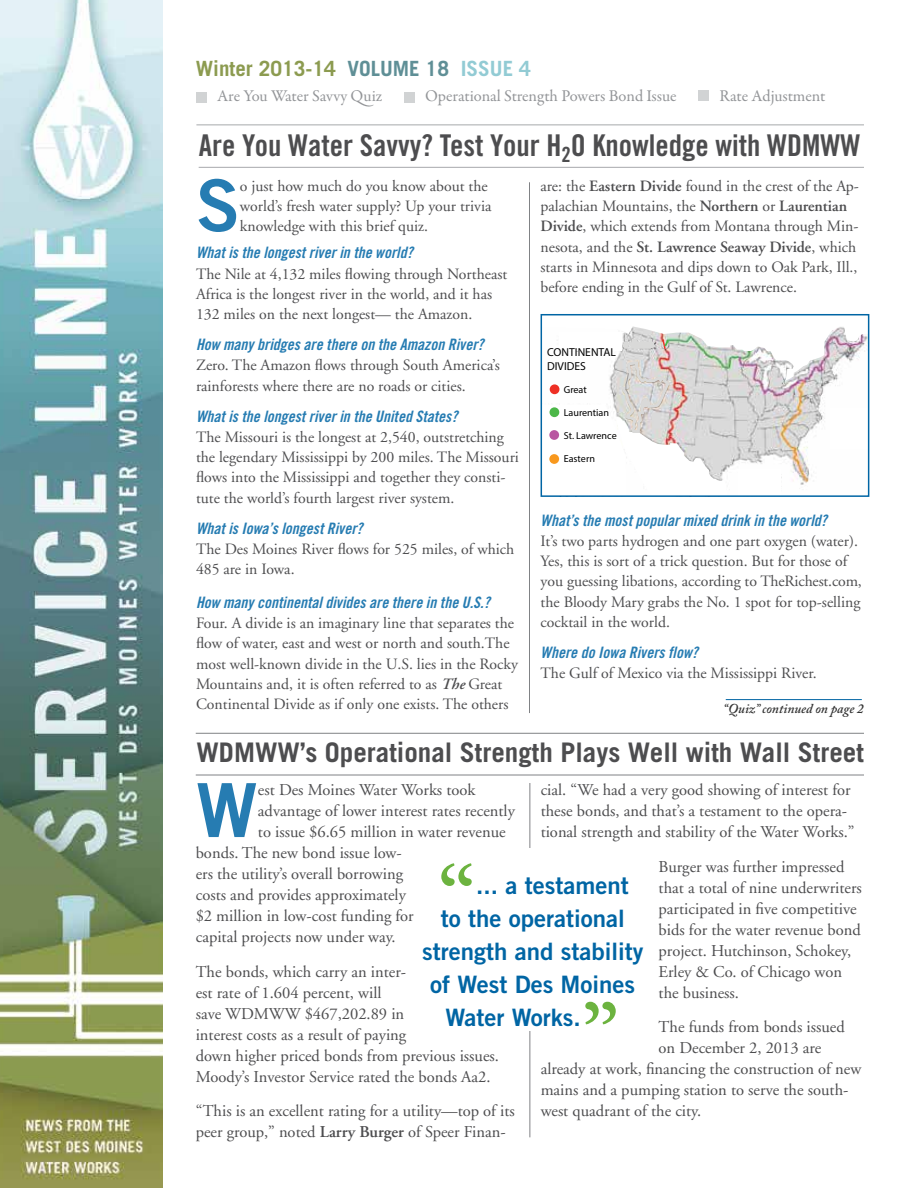
<style>
.page{position:relative;width:918px;height:1188px;background:#fff}
.page>*{position:absolute;margin:0;border:0;box-sizing:border-box;transform-origin:0 0}
.t1{font:600 90px "Adobe Garamond Pro";color:#6cb33f}
.t2{font:700 74.7px "Trade Gothic";color:#267cb2}
.t3{font:71.85px "Trade Gothic Bold Two";color:#267cb2}
.t4{font:30px "Trade Gothic Bold Cond Twenty";color:#4d4d4f}
.t5{font:700 27px "Trade Gothic";color:#4d4d4f}
.t6{font:24px "Trade Gothic Bold Two";color:#0065a4}
.t7{font:700 21px "Trade Gothic";color:#8c9b50}
.t8{font:16.5px/21px "Adobe Garamond";color:#4d4d4f}
.t9{font:16.5px "Garamond Premr Pro";letter-spacing:-.005em;color:#939598}
.t10{font:15.75px/20.2px "Adobe Garamond";color:#4d4d4f}
.t11{font:15.75px "Trade Gothic Bold Cond Twenty Obl";color:#267cb2}
.t12{font:italic 600 13.5px "Adobe Caslon Pro";color:#333}
.t13{font:11.55px/13.8px "Myriad Pro";color:#010101}
.t14{font:10.05px "Myriad Pro";color:#010101}
.s1{color:#5f8f96}
.s2{color:#92cbd4}
.s3{font-weight:600;font-style:italic}
.s4{font-weight:600}
</style>
<div class="page">
<img style="left:0;top:0;width:162px;height:1188px">
<div style="left:196px;top:92px;width:11px;height:11px;background:#d1d3d4"></div>
<div style="left:698px;top:91px;width:11px;height:10px;background:#d1d3d4"></div>
<div style="left:404px;top:92px;width:11px;height:11px;background:#d1d3d4"></div>
<hr style="left:196px;top:733px;width:668px;height:1px;background:#808285">
<hr style="left:196px;top:775px;width:668px;height:1px;background:#808285">
<hr style="left:530px;top:783px;width:1px;height:354px;background:#808285">
<hr style="left:196px;top:124px;width:668px;height:1px;background:#a7a9ac">
<hr style="left:199px;top:167px;width:665px;height:1px;background:#a7a9ac">
<div style="left:420px;top:848px;width:225px;height:182px;background:#fff"></div>
<svg style="left:549px;top:326px;width:317px;height:159px"></svg>
<div style="left:549px;top:454px;width:10px;height:10px;background:#f8981d;border-radius:50%"></div>
<div style="left:549px;top:430px;width:10px;height:10px;background:#b957a1;border-radius:50%"></div>
<div style="left:550px;top:407px;width:9px;height:10px;background:#4cb748;border-radius:50%"></div>
<div style="left:550px;top:384px;width:9px;height:10px;background:#ee2f24;border-radius:50%"></div>
<div style="left:541px;top:314px;width:328px;height:183px;border:2px solid #0065a4"></div>
<hr style="left:726px;top:699px;width:136px;height:1px;background:#0065a4">
<hr style="left:529px;top:182px;width:1px;height:531px;background:#808285">
<h3 class="t7" style="left:196px;top:56px;width:336px">Winter 2013-14 <span class="s1">VOLUME 18</span> <span class="s2">ISSUE 4</span></h3>
<p class="t9" style="left:217px;top:86px;width:167px">Are You Water Savvy Quiz</p>
<p class="t9" style="left:425px;top:86px;width:253px">Operational Strength Powers Bond Issue</p>
<p class="t9" style="left:719px;top:86px;width:107px">Rate Adjustment</p>
<h3 class="t4" style="left:199px;top:127px;width:663px">Are You Water Savvy? Test Your H<sub>2</sub>O Knowledge with WDMWW</h3>
<h3 class="t3" style="left:196px;top:161px;width:45px">S</h3>
<p class="t10" style="left:240px;top:176px;width:253px">o just how much do you know about the world’s fresh water supply? Up your trivia knowledge with this brief quiz.</p>
<p class="t11" style="left:196px;top:243px;width:218px">What is the longest river in the world?</p>
<p class="t10" style="left:196px;top:264px;width:313px">The Nile at 4,132 miles flowing through Northeast<br>Africa is the longest river in the world, and it has<br>132 miles on the next longest— the Amazon.</p>
<p class="t11" style="left:196px;top:335px;width:289px">How many bridges are there on the Amazon River?</p>
<p class="t10" style="left:196px;top:356px;width:305px">Zero. The Amazon flows through South America’s rainforests where there are no roads or cities.</p>
<p class="t11" style="left:196px;top:406px;width:263px">What is the longest river in the United States?</p>
<p class="t10" style="left:196px;top:427px;width:324px">The Missouri is the longest at 2,540, outstretching the legendary Mississippi by 200 miles. The Missouri flows into the Mississippi and together they consti&shy;tute the world’s fourth largest river system.</p>
<p class="t11" style="left:196px;top:519px;width:168px">What is Iowa’s longest River?</p>
<p class="t10" style="left:196px;top:539px;width:320px">The Des Moines River flows for 525 miles, of which<br>485 are in Iowa.</p>
<p class="t11" style="left:196px;top:593px;width:295px">How many continental divides are there in the U.S.?</p>
<p class="t10" style="left:196px;top:614px;width:323px">Four. A divide is an imaginary line that separates the flow of water, east and west or north and south.The most well-known divide in the U.S. lies in the Rocky Mountains and, it is often referred to as <span class="s3">The</span> Great Continental Divide as if only one exists. The others</p>
<p class="t10" style="left:541px;top:176px;width:320px">are: the <span class="s4">Eastern Divide</span> found in the crest of the Ap&shy;palachian Mountains, the <span class="s4">Northern</span> or <span class="s4">Laurentian Divide</span>, which extends from Montana through Min&shy;nesota, and the <span class="s4">St. Lawrence Seaway Divide</span>, which starts in Minnesota and dips down to Oak Park, Ill., before ending in the Gulf of St. Lawrence.</p>
<p class="t13" style="left:547px;top:345px;width:70px">CONTINENTAL<br>DIVIDES</p>
<p class="t14" style="left:564px;top:383px;width:24px">Great</p>
<p class="t14" style="left:564px;top:406px;width:47px">Laurentian</p>
<p class="t14" style="left:564px;top:429px;width:54px">St. Lawrence</p>
<p class="t14" style="left:564px;top:452px;width:33px">Eastern</p>
<p class="t11" style="left:541px;top:511px;width:288px">What’s the most popular mixed drink in the world?</p>
<p class="t10" style="left:541px;top:531px;width:323px">It’s two parts hydrogen and one part oxygen (water).<br>Yes, this is sort of a trick question. But for those of you guessing libations, according to TheRichest.com, the Bloody Mary grabs the No. 1 spot for top-selling cocktail in the world.</p>
<p class="t11" style="left:541px;top:643px;width:159px">Where do Iowa Rivers flow?</p>
<p class="t10" style="left:541px;top:664px;width:278px">The Gulf of Mexico via the Mississippi River.</p>
<p class="t12" style="left:723px;top:701px;width:142px">“Quiz” continued on page 2</p>
<h3 class="t5" style="left:196px;top:735px;width:669px">WDMWW’s Operational Strength Plays Well with Wall Street</h3>
<h2 class="t2" style="left:196px;top:765px;width:64px">W</h2>
<p class="t8" style="left:258px;top:780px;width:219px">est Des Moines Water Works took</p>
<p class="t8" style="left:541px;top:780px;width:315px">cial. “We had a very good showing of interest for these bonds, and that’s a testament to the opera&shy;tional strength and stability of the Water Works.”</p>
<p class="t8" style="left:659px;top:856px;width:205px">Burger was further impressed that a total of nine underwriters participated in five competitive bids for the water revenue bond project. Hutchinson, Schokey,<br>Erley &amp; Co. of Chicago won the business.</p>
<p class="t8" style="left:659px;top:1017px;width:188px">The funds from bonds issued</p>
<p class="t8" style="left:659px;top:1038px;width:164px">on December 2, 2013 are</p>
<p class="t8" style="left:541px;top:1059px;width:322px">already at work, financing the construction of new</p>
<p class="t8" style="left:541px;top:1080px;width:309px">mains and a pumping station to serve the south-</p>
<p class="t8" style="left:541px;top:1101px;width:162px">west quadrant of the city.</p>
<p class="t8" style="left:258px;top:801px;width:259px">advantage of lower interest rates recently</p>
<p class="t8" style="left:258px;top:822px;width:249px">to issue $6.65 million in water revenue</p>
<p class="t8" style="left:196px;top:843px;width:208px">bonds. The new bond issue low-</p>
<p class="t8" style="left:196px;top:864px;width:209px">ers the utility’s overall borrowing</p>
<p class="t8" style="left:196px;top:885px;width:212px">costs and provides approximately</p>
<p class="t8" style="left:196px;top:906px;width:219px">$2 million in low-cost funding for</p>
<p class="t8" style="left:196px;top:927px;width:202px">capital projects now under way.</p>
<p class="t8" style="left:196px;top:961px;width:305px">The bonds, which carry an inter-<br>est rate of 1.604 percent, will<br>save WDMWW $467,202.89 in<br>interest costs as a result of paying<br>down higher priced bonds from previous issues.<br>Moody’s Investor Service rated the bonds Aa2.</p>
<p class="t8" style="left:196px;top:1101px;width:321px">“This is an excellent rating for a utility—top of its peer group,” noted <span class="s4">Larry Burger</span> of Speer Finan-</p>
<h1 class="t1" style="left:437px;top:846px;width:41px">“</h1>
<h3 class="t6" style="left:476px;top:870px;width:154px">... a testament</h3>
<h3 class="t6" style="left:441px;top:903px;width:185px">to the operational</h3>
<h3 class="t6" style="left:422px;top:936px;width:223px">strength and stability</h3>
<h3 class="t6" style="left:430px;top:969px;width:207px">of West Des Moines</h3>
<h3 class="t6" style="left:445px;top:1002px;width:137px">Water Works.</h3>
<h1 class="t1" style="left:581px;top:984px;width:41px">”</h1>
</div>
